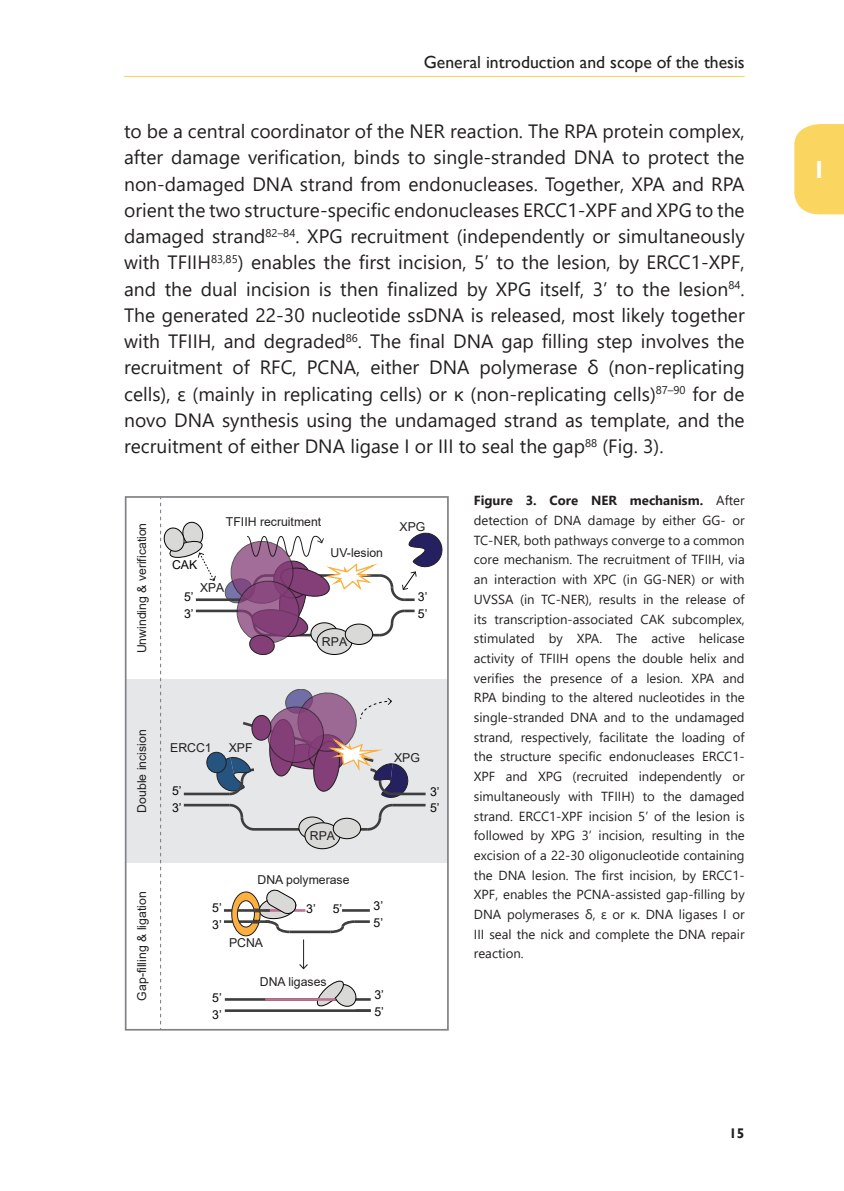
<style>
.page{position:relative;width:844px;height:1191px;background:#fff}
.page>*{position:absolute;margin:0;border:0;box-sizing:border-box;transform-origin:0 0}
.t1{font:700 24.5px "Gill Sans";color:#fff}
.t2{font:19.25px/26.2px "Segoe UI";color:#231f20;text-align:justify}
.t3{font:17.5px "Gill Sans";color:#231f20}
.t4{font:700 14px "Gill Sans";color:#231f20}
.t5{font:13.12px/19.6px "Segoe UI";color:#231f20;text-align:justify}
.t6{font:12.25px "Arial";color:#231f20}
.t7{font:12.25px/16.8px "Arial";color:#050504}
.s1{font-weight:700}
</style>
<div class="page">
<svg style="left:794px;top:124px;width:49px;height:90px;background:#fad767"></svg>
<hr style="left:124px;top:76px;width:620px;height:1px;background:#fad14d">
<div style="left:126px;top:678px;width:322px;height:184px;background:#e6e7e9"></div>
<div style="left:125px;top:496px;width:323px;height:534px;border:2px solid #808285"></div>
<svg style="left:160px;top:497px;width:284px;height:532px"></svg>
<h3 class="t3" style="left:423px;top:52px;width:322px">General introduction and scope of the thesis</h3>
<p class="t2" style="left:124px;top:116px;width:622px">to be a central coordinator of the NER reaction. The RPA protein complex, after damage verification, binds to single-stranded DNA to protect the non-damaged DNA strand from endonucleases. Together, XPA and RPA orient the two structure-specific endonucleases ERCC1-XPF and XPG to the damaged strand<sup>82–84</sup>. XPG recruitment (independently or simultaneously with TFIIH<sup>83,85</sup>) enables the first incision, 5’ to the lesion, by ERCC1-XPF, and the dual incision is then finalized by XPG itself, 3’ to the lesion<sup>84</sup>.<br>The generated 22-30 nucleotide ssDNA is released, most likely together with TFIIH, and degraded<sup>86</sup>. The final DNA gap filling step involves the recruitment of RFC, PCNA, either DNA polymerase δ (non-replicating cells), ε (mainly in replicating cells) or κ (non-replicating cells)<sup>87–90</sup> for de novo DNA synthesis using the undamaged strand as template, and the recruitment of either DNA ligase I or III to seal the gap<sup>88</sup> (Fig. 3).</p>
<p class="t6" style="left:133px;top:653px;width:132px;rotate:-90deg">Unwinding &amp; verification</p>
<p class="t6" style="left:226px;top:514px;width:97px">TFIIH recruitment</p>
<p class="t6" style="left:330px;top:544px;width:54px">UV-lesion</p>
<p class="t6" style="left:399px;top:519px;width:27px">XPG</p>
<p class="t7" style="left:172px;top:556px;width:27px">CAK</p>
<p class="t7" style="left:184px;top:588px;width:11px">5’<br>3’</p>
<p class="t7" style="left:418px;top:588px;width:11px">3’<br>5’</p>
<p class="t6" style="left:322px;top:633px;width:27px">RPA</p>
<p class="t6" style="left:133px;top:812px;width:85px;rotate:-90deg">Double incision</p>
<p class="t6" style="left:133px;top:1000px;width:110px;rotate:-90deg">Gap-filling &amp; ligation</p>
<p class="t6" style="left:170px;top:739px;width:43px">ERCC1</p>
<p class="t6" style="left:229px;top:739px;width:25px">XPF</p>
<p class="t6" style="left:394px;top:749px;width:27px">XPG</p>
<p class="t7" style="left:172px;top:782px;width:11px">5’<br>3’</p>
<p class="t7" style="left:430px;top:782px;width:11px">3’<br>5’</p>
<p class="t6" style="left:310px;top:827px;width:27px">RPA</p>
<p class="t7" style="left:212px;top:899px;width:11px">5’<br>3’</p>
<p class="t6" style="left:257px;top:871px;width:93px">DNA polymerase</p>
<p class="t6" style="left:229px;top:934px;width:36px">PCNA</p>
<p class="t7" style="left:306px;top:900px;width:11px">3’</p>
<p class="t7" style="left:332px;top:900px;width:11px">5’</p>
<p class="t7" style="left:212px;top:989px;width:11px">5’<br>3’</p>
<p class="t6" style="left:260px;top:973px;width:68px">DNA ligases</p>
<p class="t7" style="left:373px;top:897px;width:11px">3’<br>5’</p>
<p class="t7" style="left:374px;top:986px;width:11px">3’<br>5’</p>
<p class="t5" style="left:473px;top:490px;width:272px"><span class="s1">Figure 3. Core NER mechanism.</span> After detection of DNA damage by either GG- or TC-NER, both pathways converge to a common core mechanism. The recruitment of TFIIH, via an interaction with XPC (in GG-NER) or with UVSSA (in TC-NER), results in the release of its transcription-associated CAK subcomplex, stimulated by XPA. The active helicase activity of TFIIH opens the double helix and verifies the presence of a lesion. XPA and RPA binding to the altered nucleotides in the single-stranded DNA and to the undamaged strand, respectively, facilitate the loading of the structure specific endonucleases ERCC1- XPF and XPG (recruited independently or simultaneously with TFIIH) to the damaged strand. ERCC1-XPF incision 5’ of the lesion is followed by XPG 3’ incision, resulting in the excision of a 22-30 oligonucleotide containing the DNA lesion. The first incision, by ERCC1- XPF, enables the PCNA-assisted gap-filling by DNA polymerases δ, ε or κ. DNA ligases I or III seal the nick and complete the DNA repair reaction.</p>
<p class="t4" style="left:729px;top:1125px;width:17px">15</p>
<h1 class="t1" style="left:812px;top:155px;width:15px">1</h1>
</div>
